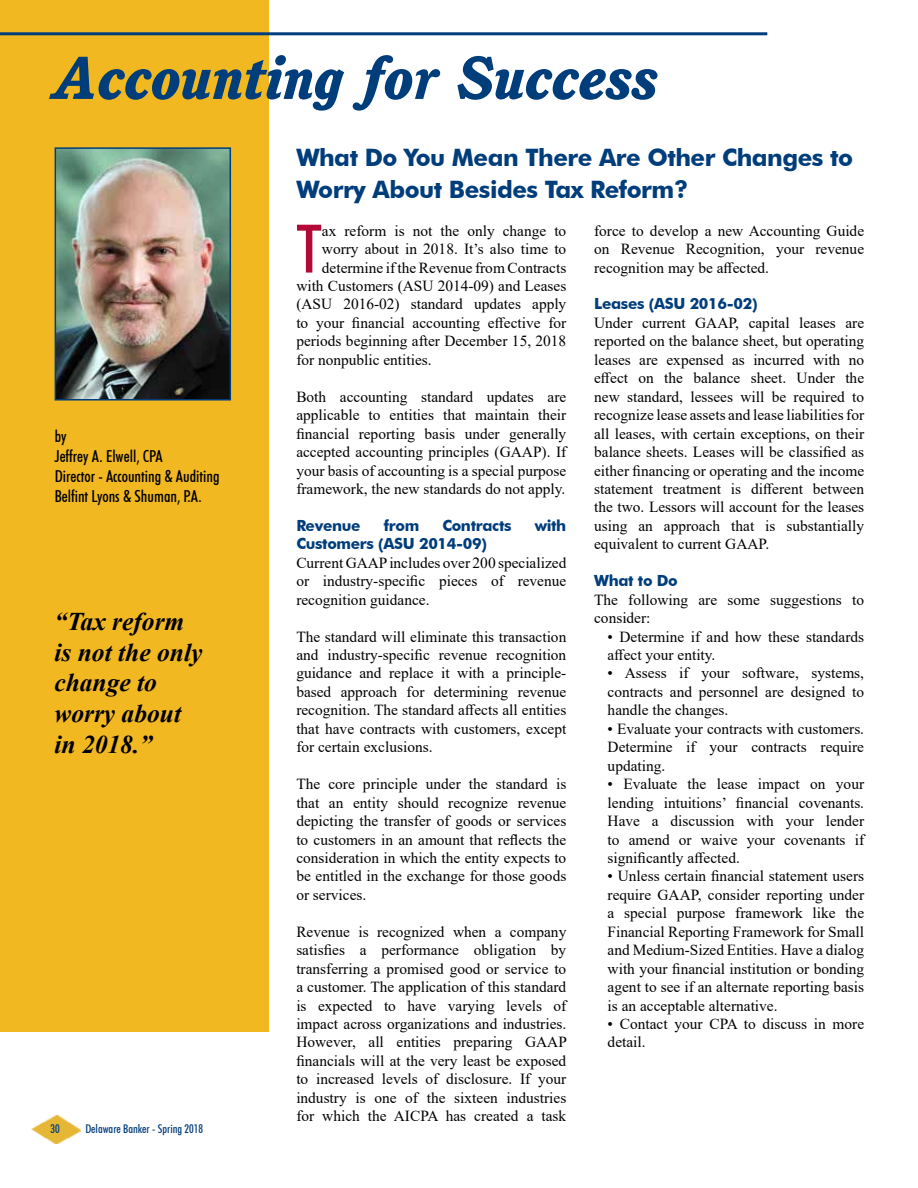
<style>
.page{position:relative;width:918px;height:1188px;background:#fff}
.page>*{position:absolute;margin:0;border:0;box-sizing:border-box;transform-origin:0 0}
.t1{font:500 condensed 67.2px "Futura BT";color:#b30838}
.t2{font:italic 800 61.5px "Cushing IT Cby BT";color:#003d7b}
.t3{font:italic 700 25.5px/30.6px "Times New Roman";color:#000}
.t4{font:700 24px/31.5px "Futura BT";letter-spacing:-.02em;color:#003d7b}
.t5{font:500 condensed 16.5px/19.8px "Futura BT";color:#000}
.t6{font:15.3px/18.5px "Times New Roman";color:#000;text-align:justify}
.t7{font:700 15.3px "Futura BT";letter-spacing:-.02em;color:#003d7b}
.t8{font:500 condensed 12px "Futura BT";color:#003d7b}
</style>
<div class="page">
<img style="left:32px;top:1115px;width:49px;height:29px">
<div style="left:0;top:0;width:269px;height:1032px;background:#f1b821"></div>
<hr style="left:0;top:32px;width:767px;height:3px;background:#003d7b">
<img style="left:58px;top:150px;width:170px;height:248px">
<div style="left:55px;top:147px;width:176px;height:254px;border:2px solid #003d7b"></div>
<h2 class="t2" style="left:54px;top:40px;width:606px">Accounting for Success</h2>
<p class="t5" style="left:55px;top:426px;width:166px">by<br>Jeffrey A. Elwell, CPA<br>Director - Accounting &amp; Auditing<br>Belfint Lyons &amp; Shuman, P.A.</p>
<h3 class="t3" style="left:54px;top:606px;width:150px">“Tax reform is not the only change to worry about in 2018.”</h3>
<p class="t8" style="left:51px;top:1121px;width:11px">30</p>
<p class="t8" style="left:85px;top:1121px;width:119px">Delaware Banker - Spring 2018</p>
<h3 class="t4" style="left:296px;top:142px;width:558px">What Do You Mean There Are Other Changes to<br>Worry About Besides Tax Reform?</h3>
<h1 class="t1" style="left:296px;top:208px;width:27px">T</h1>
<p class="t6" style="left:322px;top:221px;width:246px">ax reform is not the only change to</p>
<p class="t6" style="left:322px;top:239px;width:246px">worry about in 2018. It’s also time to</p>
<p class="t6" style="left:322px;top:258px;width:246px">determine if the Revenue from Contracts</p>
<p class="t6" style="left:296px;top:276px;width:271px">with Customers (ASU 2014-09) and Leases</p>
<p class="t6" style="left:296px;top:295px;width:271px">(ASU 2016-02) standard updates apply</p>
<p class="t6" style="left:296px;top:313px;width:272px">to your financial accounting effective for</p>
<p class="t6" style="left:296px;top:332px;width:272px">periods beginning after December 15, 2018</p>
<p class="t6" style="left:296px;top:350px;width:137px">for nonpublic entities.</p>
<p class="t6" style="left:296px;top:387px;width:272px">Both accounting standard updates are applicable to entities that maintain their financial reporting basis under generally accepted accounting principles (GAAP). If your basis of accounting is a special purpose framework, the new standards do not apply.</p>
<p class="t7" style="left:296px;top:516px;width:66px">Revenue</p>
<p class="t7" style="left:384px;top:516px;width:37px">from</p>
<p class="t7" style="left:442px;top:516px;width:71px">Contracts</p>
<p class="t7" style="left:535px;top:516px;width:33px">with</p>
<p class="t7" style="left:296px;top:535px;width:192px">Customers (ASU 2014-09)</p>
<p class="t6" style="left:296px;top:553px;width:272px">Current GAAP includes over 200 specialized or industry-specific pieces of revenue recognition guidance.</p>
<p class="t6" style="left:296px;top:627px;width:272px">The standard will eliminate this transaction and industry-specific revenue recognition guidance and replace it with a principle&shy;based approach for determining revenue recognition. The standard affects all entities that have contracts with customers, except for certain exclusions.</p>
<p class="t6" style="left:296px;top:774px;width:272px">The core principle under the standard is that an entity should recognize revenue depicting the transfer of goods or services to customers in an amount that reflects the consideration in which the entity expects to be entitled in the exchange for those goods or services.</p>
<p class="t6" style="left:296px;top:922px;width:272px">Revenue is recognized when a company satisfies a performance obligation by transferring a promised good or service to a customer. The application of this standard is expected to have varying levels of impact across organizations and industries.<br>However, all entities preparing GAAP financials will at the very least be exposed to increased levels of disclosure. If your industry is one of the sixteen industries for which the AICPA has created a task</p>
<p class="t6" style="left:594px;top:221px;width:272px">force to develop a new Accounting Guide on Revenue Recognition, your revenue recognition may be affected.</p>
<p class="t7" style="left:594px;top:295px;width:165px">Leases (ASU 2016-02)</p>
<p class="t6" style="left:594px;top:313px;width:272px">Under current GAAP, capital leases are reported on the balance sheet, but operating leases are expensed as incurred with no effect on the balance sheet. Under the new standard, lessees will be required to recognize lease assets and lease liabilities for all leases, with certain exceptions, on their balance sheets. Leases will be classified as either financing or operating and the income statement treatment is different between the two. Lessors will account for the leases using an approach that is substantially equivalent to current GAAP.</p>
<p class="t7" style="left:594px;top:571px;width:85px">What to Do</p>
<p class="t6" style="left:594px;top:590px;width:272px">The following are some suggestions to consider:</p>
<p class="t6" style="left:608px;top:627px;width:258px">• Determine if and how these standards affect your entity.</p>
<p class="t6" style="left:608px;top:664px;width:258px">• Assess if your software, systems, contracts and personnel are designed to handle the changes.</p>
<p class="t6" style="left:608px;top:719px;width:258px">• Evaluate your contracts with customers.<br>Determine if your contracts require updating.</p>
<p class="t6" style="left:608px;top:774px;width:258px">• Evaluate the lease impact on your lending intuitions’ financial covenants.<br>Have a discussion with your lender to amend or waive your covenants if significantly affected.</p>
<p class="t6" style="left:608px;top:867px;width:258px">• Unless certain financial statement users require GAAP, consider reporting under a special purpose framework like the Financial Reporting Framework for Small and Medium-Sized Entities. Have a dialog with your financial institution or bonding agent to see if an alternate reporting basis is an acceptable alternative.</p>
<p class="t6" style="left:608px;top:1014px;width:258px">• Contact your CPA to discuss in more detail.</p>
</div>
